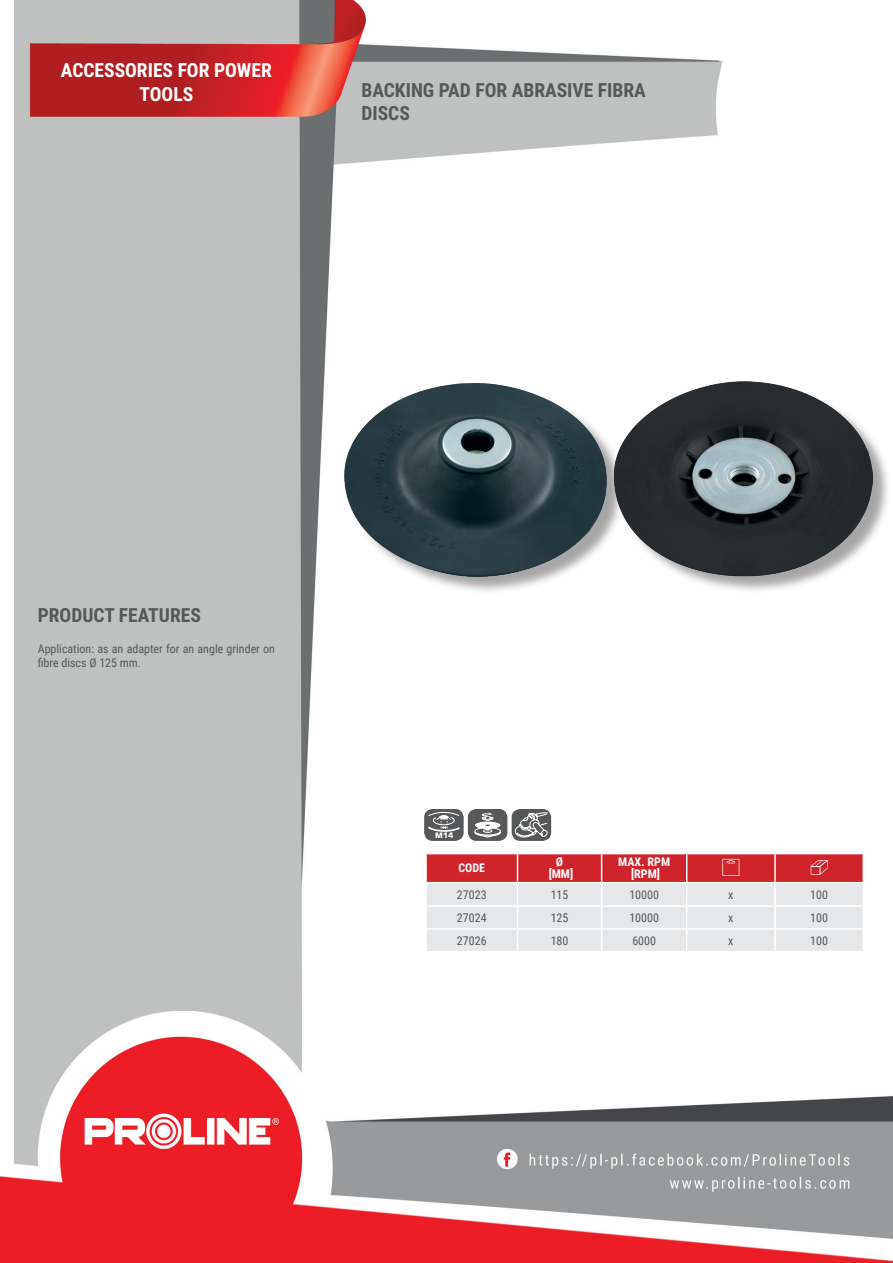
<style>
.page{position:relative;width:893px;height:1263px;background:#fff}
.page>*{position:absolute;margin:0;border:0;box-sizing:border-box;transform-origin:0 0}
.t1{font:700 19.5px/23.4px "Roboto Condensed";color:#57585a}
.t2{font:700 19.5px/23.4px "Roboto Condensed";color:#fff;text-align:center}
.t3{font:12px/14.4px "Roboto Condensed";color:#57585a}
.t4{font:700 12px/12px "Roboto Condensed";color:#fff;text-align:center}
.t5{font:700 7.5px "Square 721 BT";color:#fff}
</style>
<div class="page">
<img style="left:0;top:0;width:893px;height:1263px">
<div style="left:347px;top:383px;width:544px;height:212px;background:#231f20;opacity:.4"></div>
<img style="left:345px;top:381px;width:527px;height:195px">
<hr style="left:425px;top:854px;width:2px;height:28px;background:#fff">
<hr style="left:425px;top:883px;width:2px;height:22px;background:#fff">
<hr style="left:425px;top:907px;width:2px;height:21px;background:#fff">
<hr style="left:425px;top:930px;width:2px;height:21px;background:#fff">
<hr style="left:862px;top:854px;width:2px;height:28px;background:#fff">
<hr style="left:862px;top:883px;width:2px;height:22px;background:#fff">
<hr style="left:862px;top:907px;width:2px;height:21px;background:#fff">
<hr style="left:862px;top:930px;width:2px;height:21px;background:#fff">
<hr style="left:775px;top:853px;width:89px;height:1px;background:#fff">
<hr style="left:425px;top:853px;width:92px;height:1px;background:#fff">
<hr style="left:425px;top:882px;width:92px;height:1px;background:#fff">
<hr style="left:775px;top:882px;width:89px;height:1px;background:#fff">
<hr style="left:425px;top:905px;width:92px;height:2px;background:#fff">
<hr style="left:775px;top:905px;width:89px;height:2px;background:#fff">
<hr style="left:425px;top:928px;width:92px;height:2px;background:#fff">
<hr style="left:775px;top:928px;width:89px;height:2px;background:#fff">
<hr style="left:425px;top:951px;width:92px;height:1px;background:#fff">
<hr style="left:775px;top:951px;width:89px;height:1px;background:#fff">
<svg style="left:426px;top:853px;width:437px;height:99px;background:#e2b3b7"></svg>
<div style="left:425px;top:810px;width:38px;height:30px;background:#57585a;border-radius:8px"></div>
<div style="left:424px;top:809px;width:40px;height:32px;border:1px solid #57585a;border-radius:8px"></div>
<svg style="left:428px;top:811px;width:32px;height:21px"></svg>
<div style="left:469px;top:810px;width:38px;height:30px;background:#57585a;border-radius:8px"></div>
<div style="left:468px;top:809px;width:39px;height:32px;border:1px solid #57585a;border-radius:8px"></div>
<svg style="left:474px;top:813px;width:27px;height:24px"></svg>
<div style="left:512px;top:810px;width:38px;height:30px;background:#57585a;border-radius:8px"></div>
<div style="left:512px;top:809px;width:39px;height:32px;border:1px solid #57585a;border-radius:8px"></div>
<svg style="left:513px;top:812px;width:35px;height:26px"></svg>
<h1 class="t2" style="left:61px;top:58px;width:212px">ACCESSORIES FOR POWER<br>TOOLS</h1>
<h1 class="t1" style="left:361px;top:77px;width:286px">BACKING PAD FOR ABRASIVE FIBRA<br>DISCS</h1>
<h1 class="t1" style="left:38px;top:602px;width:165px">PRODUCT FEATURES</h1>
<p class="t3" style="left:38px;top:641px;width:239px">Application: as an adapter for an angle grinder on fibre discs Ø 125 mm.</p>
<p class="t5" style="left:435px;top:830px;width:20px">M14</p>
<p class="t4" style="left:458px;top:862px;width:28px">CODE</p>
<p class="t4" style="left:549px;top:856px;width:26px">Ø [MM]</p>
<p class="t4" style="left:618px;top:856px;width:53px">MAX. RPM [RPM]</p>
<p class="t3" style="left:457px;top:887px;width:31px">27023</p>
<p class="t3" style="left:551px;top:887px;width:19px">115</p>
<p class="t3" style="left:629px;top:887px;width:31px">10000</p>
<p class="t3" style="left:728px;top:887px;width:7px">x</p>
<p class="t3" style="left:810px;top:887px;width:19px">100</p>
<p class="t3" style="left:457px;top:910px;width:31px">27024</p>
<p class="t3" style="left:551px;top:910px;width:19px">125</p>
<p class="t3" style="left:629px;top:910px;width:31px">10000</p>
<p class="t3" style="left:728px;top:910px;width:7px">x</p>
<p class="t3" style="left:810px;top:910px;width:19px">100</p>
<p class="t3" style="left:457px;top:933px;width:31px">27026</p>
<p class="t3" style="left:551px;top:933px;width:19px">180</p>
<p class="t3" style="left:632px;top:933px;width:25px">6000</p>
<p class="t3" style="left:728px;top:933px;width:7px">x</p>
<p class="t3" style="left:810px;top:933px;width:19px">100</p>
</div>
